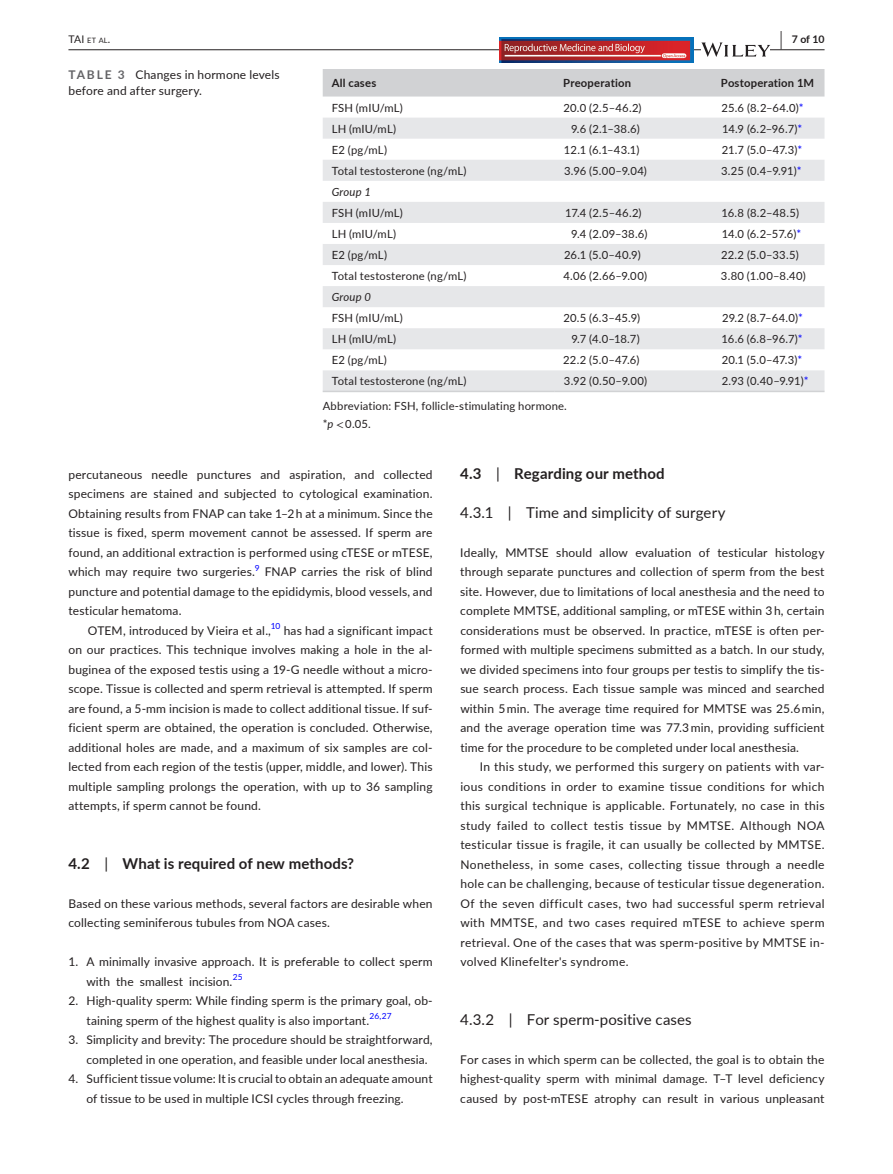
<style>
.page{position:relative;width:893px;height:1174px;background:#fff}
.page>*{position:absolute;margin:0;border:0;box-sizing:border-box;transform-origin:0 0}
.t1{font:15px "Lato";letter-spacing:.005em;color:#231f20}
.t2{font:700 15px "Lato";letter-spacing:.005em;color:#231f20}
.t3{font:12px/19.5px "Lato";letter-spacing:.015em;color:#231f20}
.t4{font:11.25px/18px "Lato";letter-spacing:.02em;color:#231f20}
.t5{font:700 11.25px "Lato";letter-spacing:.02em;color:#231f20}
.t6{font:italic 11.25px "Lato";letter-spacing:.02em;color:#231f20}
.t7{font:10.5px "Lato";color:#231f20}
.t8{font:700 10.5px "Lato";color:#231f20}
.t9{font:8.4px "Lato";color:#00f}
.s1{font-size:7.35px}
.s2{font-size:19.5px}
.s3{font-weight:700;color:#636366}
.s4{color:#00f}
.s5{font-style:italic}
.s6{font-family:"STIX"}
.s7{font-weight:400}
</style>
<div class="page">
<hr style="left:68px;top:49px;width:756px;height:1px;background:#231f20">
<img style="left:499px;top:37px;width:195px;height:25px">
<svg style="left:701px;top:42px;width:69px;height:15px"></svg>
<div style="left:323px;top:69px;width:501px;height:28px;background:#d1d2d4"></div>
<svg style="left:323px;top:118px;width:501px;height:273px;fill:#e6e7e9"></svg>
<hr style="left:323px;top:391px;width:231px;height:1px;background:#d1d2d4">
<hr style="left:554px;top:391px;width:158px;height:1px;background:#d1d2d4">
<hr style="left:712px;top:391px;width:112px;height:1px;background:#d1d2d4">
<p class="t7" style="left:68px;top:31px;width:43px">TAI <span class="s1">et al</span>.</p>
<p class="t8" style="left:780px;top:31px;width:46px"><span class="s2">|</span> 7 of 10</p>
<p class="t3" style="left:68px;top:66px;width:213px;line-height:16.5px"><span class="s3">TABLE 3</span> Changes in hormone levels before and after surgery.</p>
<p class="t5" style="left:332px;top:75px;width:46px">All cases</p>
<p class="t5" style="left:563px;top:75px;width:69px">Preoperation</p>
<p class="t5" style="left:721px;top:75px;width:95px">Postoperation 1M</p>
<p class="t4" style="left:332px;top:98px;width:73px">FSH (mIU/mL)</p>
<p class="t4" style="left:564px;top:98px;width:80px">20.0 (2.5–46.2)</p>
<p class="t4" style="left:721px;top:98px;width:84px">25.6 (8.2–64.0)<span class="s4">*</span></p>
<p class="t4" style="left:332px;top:119px;width:66px">LH (mIU/mL)</p>
<p class="t4" style="left:571px;top:119px;width:70px">9.6 (2.1–38.6)</p>
<p class="t4" style="left:722px;top:119px;width:82px">14.9 (6.2–96.7)<span class="s4">*</span></p>
<p class="t4" style="left:332px;top:140px;width:57px">E2 (pg/mL)</p>
<p class="t4" style="left:564px;top:140px;width:77px">12.1 (6.1–43.1)</p>
<p class="t4" style="left:722px;top:140px;width:82px">21.7 (5.0–47.3)<span class="s4">*</span></p>
<p class="t4" style="left:332px;top:161px;width:136px">Total testosterone (ng/mL)</p>
<p class="t4" style="left:564px;top:161px;width:84px">3.96 (5.00–9.04)</p>
<p class="t4" style="left:721px;top:161px;width:82px">3.25 (0.4–9.91)<span class="s4">*</span></p>
<p class="t6" style="left:332px;top:184px;width:41px">Group 1</p>
<p class="t4" style="left:332px;top:203px;width:73px">FSH (mIU/mL)</p>
<p class="t4" style="left:565px;top:203px;width:78px">17.4 (2.5–46.2)</p>
<p class="t4" style="left:721px;top:203px;width:79px">16.8 (8.2–48.5)</p>
<p class="t4" style="left:332px;top:224px;width:66px">LH (mIU/mL)</p>
<p class="t4" style="left:571px;top:224px;width:78px">9.4 (2.09–38.6)</p>
<p class="t4" style="left:722px;top:224px;width:81px">14.0 (6.2–57.6)<span class="s4">*</span></p>
<p class="t4" style="left:332px;top:245px;width:57px">E2 (pg/mL)</p>
<p class="t4" style="left:564px;top:245px;width:78px">26.1 (5.0–40.9)</p>
<p class="t4" style="left:721px;top:245px;width:79px">22.2 (5.0–33.5)</p>
<p class="t4" style="left:332px;top:266px;width:136px">Total testosterone (ng/mL)</p>
<p class="t4" style="left:563px;top:266px;width:85px">4.06 (2.66–9.00)</p>
<p class="t4" style="left:721px;top:266px;width:86px">3.80 (1.00–8.40)</p>
<p class="t6" style="left:332px;top:289px;width:41px">Group 0</p>
<p class="t4" style="left:332px;top:309px;width:73px">FSH (mIU/mL)</p>
<p class="t4" style="left:563px;top:309px;width:78px">20.5 (6.3–45.9)</p>
<p class="t4" style="left:722px;top:309px;width:82px">29.2 (8.7–64.0)<span class="s4">*</span></p>
<p class="t4" style="left:332px;top:330px;width:66px">LH (mIU/mL)</p>
<p class="t4" style="left:571px;top:330px;width:70px">9.7 (4.0–18.7)</p>
<p class="t4" style="left:721px;top:330px;width:83px">16.6 (6.8–96.7)<span class="s4">*</span></p>
<p class="t4" style="left:332px;top:351px;width:57px">E2 (pg/mL)</p>
<p class="t4" style="left:563px;top:351px;width:78px">22.2 (5.0–47.6)</p>
<p class="t4" style="left:722px;top:351px;width:82px">20.1 (5.0–47.3)<span class="s4">*</span></p>
<p class="t4" style="left:332px;top:372px;width:136px">Total testosterone (ng/mL)</p>
<p class="t4" style="left:564px;top:372px;width:85px">3.92 (0.50–9.00)</p>
<p class="t4" style="left:722px;top:372px;width:88px">2.93 (0.40–9.91)<span class="s4">*</span></p>
<p class="t4" style="left:323px;top:397px;width:246px">Abbreviation: FSH, follicle-stimulating hormone. *<span class="s5">p</span> <span class="s6">&lt;</span> 0.05.</p>
<p class="t3" style="left:68px;top:464px;width:366px;text-align:justify">percutaneous needle punctures and aspiration, and collected specimens are stained and subjected to cytological examination.<br>Obtaining results from FNAP can take 1–2 h at a minimum. Since the tissue is fixed, sperm movement cannot be assessed. If sperm are found, an additional extraction is performed using cTESE or mTESE, which may require two surgeries.</p>
<p class="t9" style="left:255px;top:562px;width:6px">9</p>
<p class="t3" style="left:265px;top:561px;width:169px">FNAP carries the risk of blind</p>
<p class="t3" style="left:68px;top:581px;width:366px">puncture and potential damage to the epididymis, blood vessels, and</p>
<p class="t3" style="left:68px;top:600px;width:115px">testicular hematoma.</p>
<p class="t3" style="left:88px;top:620px;width:185px">OTEM, introduced by Vieira et al.,</p>
<p class="t9" style="left:271px;top:620px;width:11px">10</p>
<p class="t3" style="left:68px;top:620px;width:366px;text-align:justify;text-indent:215px">has had a significant impact on our practices. This technique involves making a hole in the al&shy;buginea of the exposed testis using a 19-G needle without a micro&shy;scope. Tissue is collected and sperm retrieval is attempted. If sperm are found, a 5-mm incision is made to collect additional tissue. If suf&shy;ficient sperm are obtained, the operation is concluded. Otherwise, additional holes are made, and a maximum of six samples are col&shy;lected from each region of the testis (upper, middle, and lower). This multiple sampling prolongs the operation, with up to 36 sampling attempts, if sperm cannot be found.</p>
<p class="t2" style="left:68px;top:852px;width:287px">4.2 <span class="s7">|</span> What is required of new methods?</p>
<p class="t3" style="left:68px;top:893px;width:366px">Based on these various methods, several factors are desirable when collecting seminiferous tubules from NOA cases.</p>
<p class="t3" style="left:86px;top:951px;width:348px;text-indent:-18px">1. A minimally invasive approach. It is preferable to collect sperm with the smallest incision.</p>
<p class="t9" style="left:233px;top:971px;width:11px">25</p>
<p class="t3" style="left:86px;top:990px;width:348px;text-indent:-18px">2. High-quality sperm: While finding sperm is the primary goal, ob&shy;taining sperm of the highest quality is also important.<sup>26,27</sup></p>
<p class="t3" style="left:86px;top:1029px;width:348px;text-indent:-18px">3. Simplicity and brevity: The procedure should be straightforward, completed in one operation, and feasible under local anesthesia.</p>
<p class="t3" style="left:86px;top:1068px;width:348px;text-indent:-18px">4. Sufficient tissue volume: It is crucial to obtain an adequate amount of tissue to be used in multiple ICSI cycles through freezing.</p>
<p class="t2" style="left:460px;top:462px;width:206px">4.3 <span class="s7">|</span> Regarding our method</p>
<p class="t1" style="left:460px;top:501px;width:267px">4.3.1 | Time and simplicity of surgery</p>
<p class="t3" style="left:460px;top:542px;width:366px;text-align:justify">Ideally, MMTSE should allow evaluation of testicular histology through separate punctures and collection of sperm from the best site. However, due to limitations of local anesthesia and the need to complete MMTSE, additional sampling, or mTESE within 3 h, certain considerations must be observed. In practice, mTESE is often per&shy;formed with multiple specimens submitted as a batch. In our study, we divided specimens into four groups per testis to simplify the tis&shy;sue search process. Each tissue sample was minced and searched within 5 min. The average time required for MMTSE was 25.6 min, and the average operation time was 77.3 min, providing sufficient time for the procedure to be completed under local anesthesia.</p>
<p class="t3" style="left:460px;top:756px;width:366px;text-align:justify;text-indent:20px">In this study, we performed this surgery on patients with var&shy;ious conditions in order to examine tissue conditions for which this surgical technique is applicable. Fortunately, no case in this study failed to collect testis tissue by MMTSE. Although NOA testicular tissue is fragile, it can usually be collected by MMTSE.<br>Nonetheless, in some cases, collecting tissue through a needle hole can be challenging, because of testicular tissue degeneration.<br>Of the seven difficult cases, two had successful sperm retrieval with MMTSE, and two cases required mTESE to achieve sperm retrieval. One of the cases that was sperm-positive by MMTSE in&shy;volved Klinefelter's syndrome.</p>
<p class="t1" style="left:460px;top:1008px;width:233px">4.3.2 | For sperm-positive cases</p>
<p class="t3" style="left:460px;top:1049px;width:366px;text-align:justify">For cases in which sperm can be collected, the goal is to obtain the highest-quality sperm with minimal damage. T–T level deficiency caused by post-mTESE atrophy can result in various unpleasant</p>
</div>
